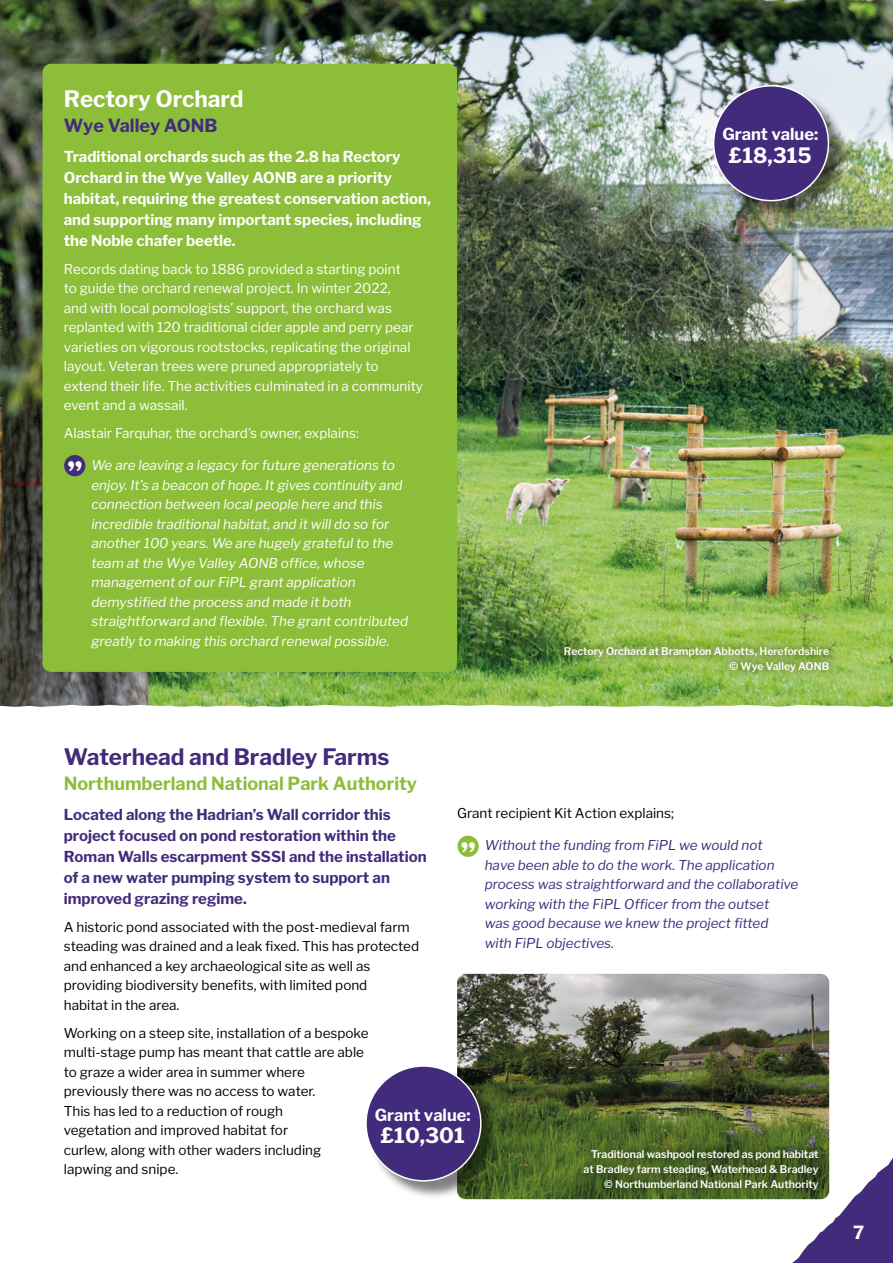
<style>
.page{position:relative;width:893px;height:1263px;background:#fff}
.page>*{position:absolute;margin:0;border:0;box-sizing:border-box;transform-origin:0 0}
.t1{font:600 45px "TT Commons";color:#fff}
.t2{font:700 22.5px "Libre Franklin";color:#432b7c}
.t3{font:700 22.5px "Libre Franklin";color:#fff}
.t4{font:700 21px "Libre Franklin";color:#fff}
.t5{font:700 18px "Libre Franklin";color:#8cbe3a}
.t6{font:700 18px "Libre Franklin";color:#432b7c}
.t7{font:700 18px "Libre Franklin";color:#fff}
.t8{font:700 16.5px "Libre Franklin";color:#fff}
.t9{font:700 15px/21px "Libre Franklin";color:#fff}
.t10{font:700 15px/21px "Libre Franklin";color:#432b7c}
.t11{font:13.5px/19.5px "Libre Franklin";color:#000}
.t12{font:italic 13.5px/19.5px "Libre Franklin";color:#fff}
.t13{font:13.5px/19.5px "Libre Franklin";color:#fff}
.t14{font:italic 13.5px/19.5px "Libre Franklin";color:#432b7c}
.t15{font:600 10.5px/15px "Libre Franklin";color:#fff;text-align:right}
</style>
<div class="page">
<img style="left:0;top:0;width:893px;height:705px">
<div style="left:716px;top:88px;width:131px;height:132px;background:#000;opacity:.5"></div>
<div style="left:714px;top:86px;width:114px;height:115px;background:#432b7c;border-radius:50%"></div>
<div style="left:713px;top:85px;width:116px;height:116px;border:2px solid #fff;border-radius:50%"></div>
<div style="left:43px;top:64px;width:414px;height:608px;background:#8cbe3a;border-radius:9px"></div>
<img style="left:457px;top:974px;width:372px;height:225px">
<div style="left:368px;top:1068px;width:132px;height:132px;background:#000;opacity:.5"></div>
<div style="left:366px;top:1066px;width:115px;height:115px;background:#432b7c;border-radius:50%"></div>
<div style="left:365px;top:1065px;width:117px;height:116px;border:2px solid #fff;border-radius:50%"></div>
<svg style="left:792px;top:1158px;width:101px;height:105px"></svg>
<div style="left:64px;top:455px;width:21px;height:21px;background:#432b7c;border-radius:50%"></div>
<div style="left:457px;top:836px;width:22px;height:21px;background:#8cbe3a;border-radius:50%"></div>
<div style="left:573px;top:1139px;width:257px;height:62px;background:#000;opacity:.2"></div>
<div style="left:553px;top:635px;width:287px;height:47px;background:#000;opacity:.2"></div>
<h2 class="t3" style="left:64px;top:85px;width:181px">Rectory Orchard</h2>
<h3 class="t6" style="left:64px;top:115px;width:155px">Wye Valley AONB</h3>
<p class="t9" style="left:64px;top:146px;width:369px">Traditional orchards such as the 2.8 ha Rectory Orchard in the Wye Valley AONB are a priority habitat, requiring the greatest conservation action, and supporting many important species, including the Noble chafer beetle.</p>
<p class="t13" style="left:64px;top:259px;width:361px">Records dating back to 1886 provided a starting point<br>to guide the orchard renewal project. In winter 2022,<br>and with local pomologists’ support, the orchard was replanted with 120 traditional cider apple and perry pear varieties on vigorous rootstocks, replicating the original layout. Veteran trees were pruned appropriately to extend their life. The activities culminated in a community event and a wassail.</p>
<p class="t13" style="left:64px;top:423px;width:297px">Alastair Farquhar, the orchard’s owner, explains:</p>
<p class="t12" style="left:91px;top:456px;width:318px">We are leaving a legacy for future generations to enjoy. It’s a beacon of hope. It gives continuity and connection between local people here and this incredible traditional habitat, and it will do so for another 100 years. We are hugely grateful to the team at the Wye Valley AONB office, whose management of our FiPL grant application demystified the process and made it both straightforward and flexible. The grant contributed greatly to making this orchard renewal possible.</p>
<h1 class="t1" style="left:83px;top:481px;width:18px;rotate:-180deg">“</h1>
<p class="t8" style="left:722px;top:124px;width:97px">Grant value:</p>
<h3 class="t4" style="left:729px;top:143px;width:84px">£18,315</h3>
<p class="t15" style="left:564px;top:643px;width:267px">Rectory Orchard at Brampton Abbotts, Herefordshire © Wye Valley AONB</p>
<h2 class="t2" style="left:64px;top:743px;width:327px">Waterhead and Bradley Farms</h2>
<h3 class="t5" style="left:64px;top:773px;width:355px">Northumberland National Park Authority</h3>
<p class="t10" style="left:64px;top:804px;width:364px">Located along the Hadrian’s Wall corridor this project focused on pond restoration within the Roman Walls escarpment SSSI and the installation of a new water pumping system to support an improved grazing regime.</p>
<p class="t11" style="left:64px;top:917px;width:357px">A historic pond associated with the post-medieval farm steading was drained and a leak fixed. This has protected and enhanced a key archaeological site as well as providing biodiversity benefits, with limited pond<br>habitat in the area.</p>
<p class="t11" style="left:64px;top:1023px;width:306px">Working on a steep site, installation of a bespoke multi-stage pump has meant that cattle are able to graze a wider area in summer where previously there was no access to water.<br>This has led to a reduction of rough<br>vegetation and improved habitat for<br>curlew, along with other waders including lapwing and snipe.</p>
<p class="t11" style="left:457px;top:803px;width:219px">Grant recipient Kit Action explains;</p>
<p class="t14" style="left:485px;top:836px;width:315px">Without the funding from FiPL we would not<br>have been able to do the work. The application process was straightforward and the collaborative working with the FiPL Officer from the outset<br>was good because we knew the project fitted with FiPL objectives.</p>
<h1 class="t1" style="left:477px;top:861px;width:18px;rotate:-180deg">“</h1>
<p class="t8" style="left:375px;top:1104px;width:97px">Grant value:</p>
<h3 class="t4" style="left:381px;top:1123px;width:85px">£10,301</h3>
<p class="t15" style="left:584px;top:1147px;width:236px">Traditional washpool restored as pond habitat at Bradley farm steading, Waterhead &amp; Bradley © Northumberland National Park Authority</p>
<h3 class="t7" style="left:853px;top:1221px;width:13px">7</h3>
</div>
